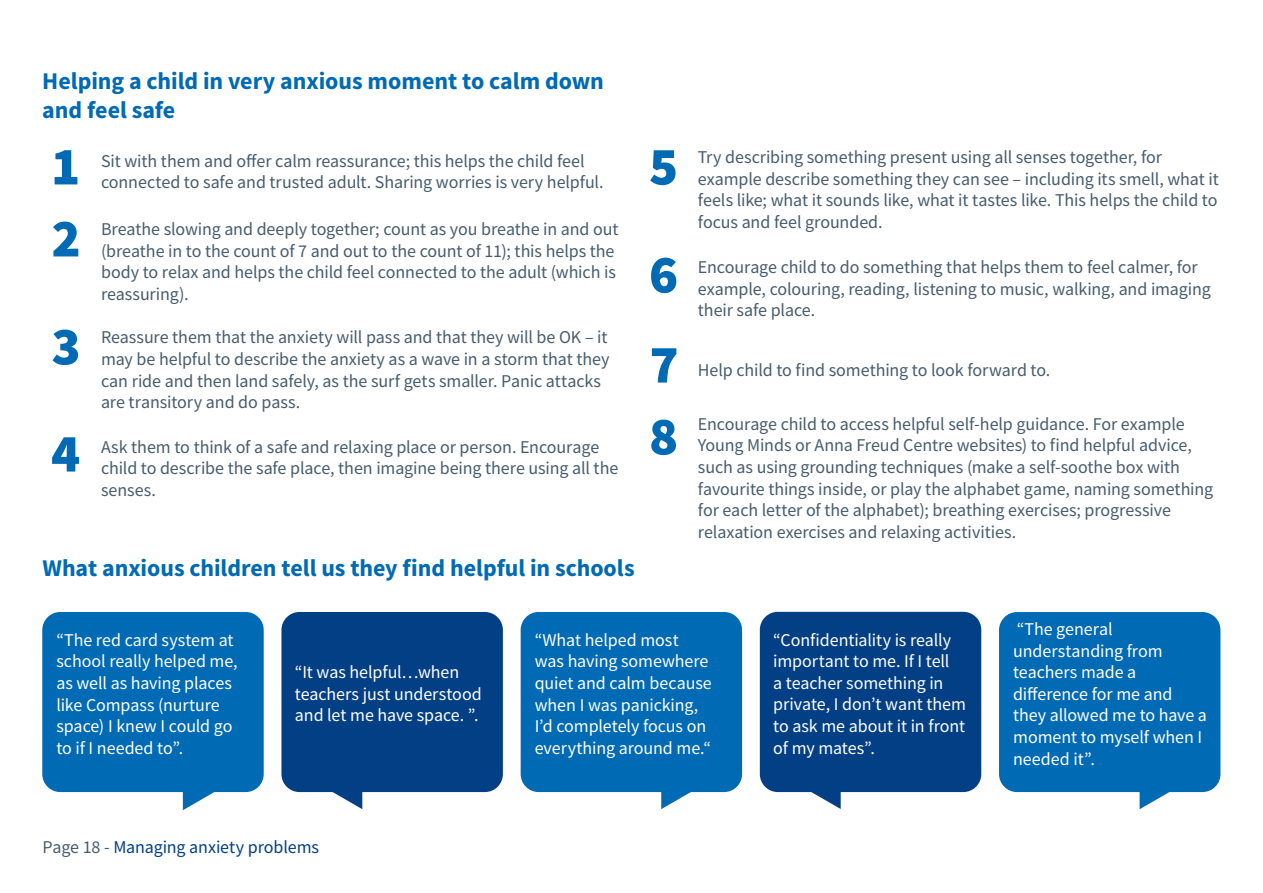
<style>
.page{position:relative;width:1263px;height:893px;background:#fff}
.page>*{position:absolute;margin:0;border:0;box-sizing:border-box;transform-origin:0 0}
.Number_highlights{font:900 54px "Source Sans Pro";color:#006ab4}
.t1{font:700 24px/28.8px "Source Sans Pro";letter-spacing:-.005em;color:#006ab4}
.t2{font:18px/21.6px "Source Sans Pro";letter-spacing:-.005em;color:#475c6d}
.t3{font:18px/21.6px "Source Sans Pro";letter-spacing:-.005em;color:#fff}
.t4{font:18px "Source Sans Pro";letter-spacing:-.005em;color:#033f85}
.s1{color:#475c6d}
</style>
<div class="page">
<div style="left:42px;top:612px;width:222px;height:180px;background:#006ab4;border-radius:18px"></div>
<svg style="left:183px;top:792px;width:50px;height:18px"></svg>
<div style="left:281px;top:612px;width:222px;height:180px;background:#033f85;border-radius:18px"></div>
<svg style="left:313px;top:792px;width:49px;height:17px"></svg>
<div style="left:521px;top:612px;width:221px;height:180px;background:#006ab4;border-radius:18px"></div>
<svg style="left:661px;top:792px;width:50px;height:17px"></svg>
<div style="left:760px;top:612px;width:221px;height:180px;background:#033f85;border-radius:18px"></div>
<svg style="left:791px;top:792px;width:50px;height:17px"></svg>
<div style="left:999px;top:612px;width:221px;height:180px;background:#006ab4;border-radius:18px"></div>
<svg style="left:1139px;top:792px;width:50px;height:17px"></svg>
<h2 class="t1" style="left:42px;top:67px;width:563px">Helping a child in very anxious moment to calm down and feel safe</h2>
<p class="Number_highlights" style="left:51px;top:129px;width:31px">1</p>
<p class="t2" style="left:101px;top:150px;width:504px">Sit with them and offer calm reassurance; this helps the child feel connected to safe and trusted adult. Sharing worries is very helpful.</p>
<p class="Number_highlights" style="left:52px;top:201px;width:31px">2</p>
<p class="t2" style="left:101px;top:218px;width:519px">Breathe slowing and deeply together; count as you breathe in and out (breathe in to the count of 7 and out to the count of 11); this helps the body to relax and helps the child feel connected to the adult (which is reassuring).</p>
<p class="Number_highlights" style="left:52px;top:309px;width:31px">3</p>
<p class="t2" style="left:101px;top:326px;width:510px">Reassure them that the anxiety will pass and that they will be OK – it may be helpful to describe the anxiety as a wave in a storm that they can ride and then land safely, as the surf gets smaller. Panic attacks are transitory and do pass.</p>
<p class="Number_highlights" style="left:51px;top:416px;width:31px">4</p>
<p class="t2" style="left:101px;top:436px;width:519px">Ask them to think of a safe and relaxing place or person. Encourage child to describe the safe place, then imagine being there using all the senses.</p>
<h2 class="t1" style="left:43px;top:553px;width:594px">What anxious children tell us they find helpful in schools</h2>
<p class="Number_highlights" style="left:649px;top:129px;width:31px">5</p>
<p class="t2" style="left:698px;top:146px;width:522px">Try describing something present using all senses together, for example describe something they can see – including its smell, what it feels like; what it sounds like, what it tastes like. This helps the child to focus and feel grounded.</p>
<p class="Number_highlights" style="left:649px;top:237px;width:31px">6</p>
<p class="t2" style="left:698px;top:256px;width:514px">Encourage child to do something that helps them to feel calmer, for example, colouring, reading, listening to music, walking, and imaging their safe place.</p>
<p class="Number_highlights" style="left:649px;top:327px;width:31px">7</p>
<p class="t2" style="left:698px;top:359px;width:354px">Help child to find something to look forward to.</p>
<p class="Number_highlights" style="left:649px;top:399px;width:31px">8</p>
<p class="t2" style="left:698px;top:413px;width:517px">Encourage child to access helpful self-help guidance. For example Young Minds or Anna Freud Centre websites) to find helpful advice, such as using grounding techniques (make a self-soothe box with favourite things inside, or play the alphabet game, naming something for each letter of the alphabet); breathing exercises; progressive relaxation exercises and relaxing activities.</p>
<p class="t3" style="left:56px;top:629px;width:183px">“The red card system at school really helped me, as well as having places like Compass (nurture space) I knew I could go to if I needed to”.</p>
<p class="t3" style="left:295px;top:661px;width:188px">“It was helpful…when teachers just understood and let me have space. ”.</p>
<p class="t4" style="left:43px;top:835px;width:278px"><span class="s1">Page 18 -</span> Managing anxiety problems</p>
<p class="t3" style="left:535px;top:629px;width:179px">“What helped most was having somewhere quiet and calm because when I was panicking,<br>I’d completely focus on everything around me.“</p>
<p class="t3" style="left:773px;top:629px;width:194px">“Confidentiality is really important to me. If I tell<br>a teacher something in private, I don’t want them to ask me about it in front of my mates”.</p>
<p class="t3" style="left:1013px;top:618px;width:195px">“The general understanding from teachers made a difference for me and they allowed me to have a moment to myself when I needed it”.</p>
</div>
